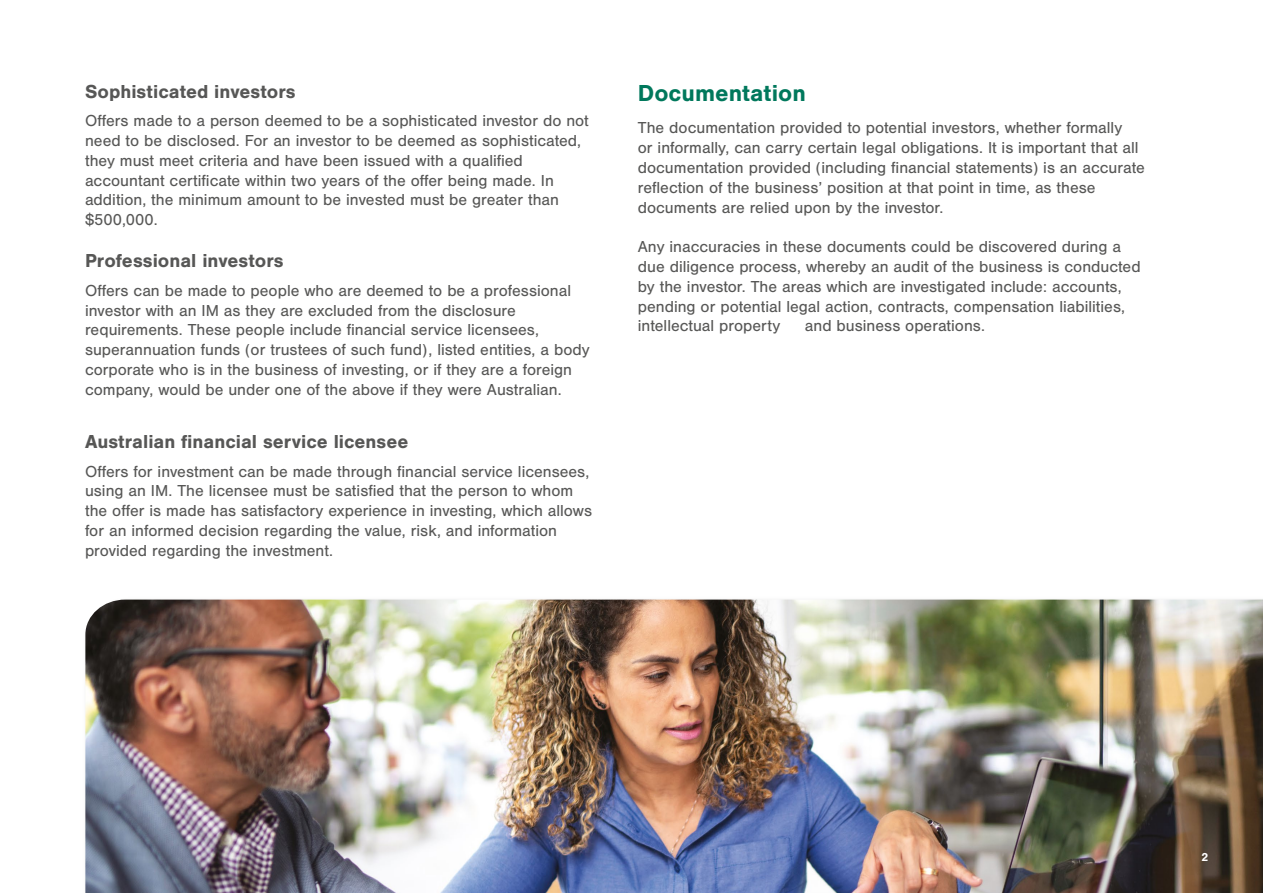
<style>
.page{position:relative;width:1263px;height:893px;background:#fff}
.page>*{position:absolute;margin:0;border:0;box-sizing:border-box;transform-origin:0 0}
.t1{font:700 24px "Nimbus San";color:#00785c}
.t2{font:700 19.5px "Nimbus San";color:#575756}
.t3{font:16.5px/19.8px "Nimbus San";color:#575756}
.t4{font:700 12px "Nimbus San";color:#fff}
</style>
<div class="page">
<img style="left:85px;top:600px;width:1178px;height:293px">
<p class="t2" style="left:85px;top:80px;width:212px">Sophisticated investors</p>
<p class="t3" style="left:85px;top:111px;width:505px">Offers made to a person deemed to be a sophisticated investor do not need to be disclosed. For an investor to be deemed as sophisticated, they must meet criteria and have been issued with a qualified accountant certificate within two years of the offer being made. In addition, the minimum amount to be invested must be greater than $500,000.</p>
<p class="t2" style="left:85px;top:250px;width:200px">Professional investors</p>
<p class="t3" style="left:85px;top:281px;width:506px">Offers can be made to people who are deemed to be a professional investor with an IM as they are excluded from the disclosure requirements. These people include financial service licensees, superannuation funds (or trustees of such fund), listed entities, a body corporate who is in the business of investing, or if they are a foreign company, would be under one of the above if they were Australian.</p>
<p class="t2" style="left:85px;top:431px;width:325px">Australian financial service licensee</p>
<p class="t3" style="left:85px;top:461px;width:509px">Offers for investment can be made through financial service licensees, using an IM. The licensee must be satisfied that the person to whom the offer is made has satisfactory experience in investing, which allows for an informed decision regarding the value, risk, and information provided regarding the investment.</p>
<h1 class="t1" style="left:638px;top:79px;width:170px">Documentation</h1>
<p class="t3" style="left:638px;top:118px;width:508px">The documentation provided to potential investors, whether formally<br>or informally, can carry certain legal obligations. It is important that all documentation provided (including financial statements) is an accurate reflection of the business’ position at that point in time, as these documents are relied upon by the investor.</p>
<p class="t3" style="left:638px;top:237px;width:504px">Any inaccuracies in these documents could be discovered during a due diligence process, whereby an audit of the business is conducted by the investor. The areas which are investigated include: accounts, pending or potential legal action, contracts, compensation liabilities, intellectual property</p>
<p class="t3" style="left:805px;top:316px;width:182px">and business operations.</p>
<p class="t4" style="left:1201px;top:850px;width:8px">2</p>
</div>
